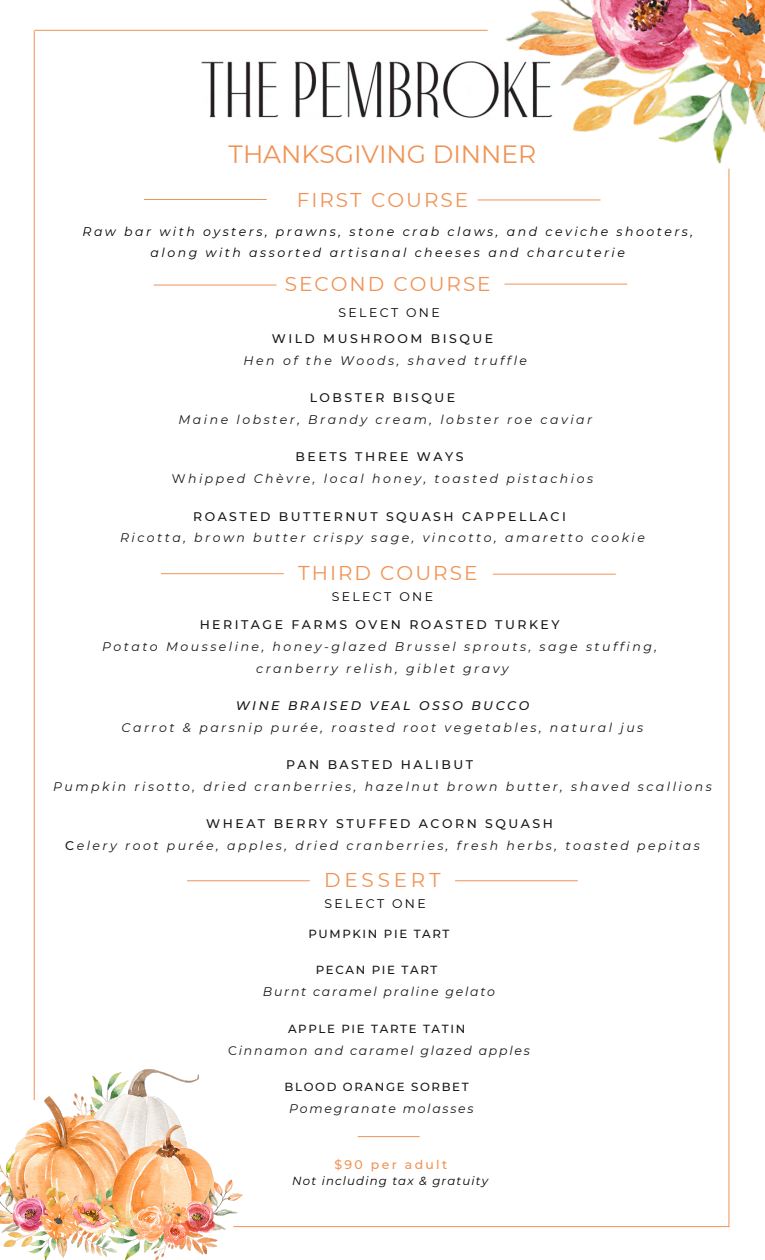
<style>
.page{position:relative;width:765px;height:1260px;background:#fff}
.page>*{position:absolute;margin:0;border:0;box-sizing:border-box;transform-origin:0 0}
.t1{font:25px "Montserrat";color:#f09355}
.t2{font:20px "Montserrat";letter-spacing:.1em;color:#f09355}
.t3{font:20px "Montserrat";letter-spacing:.185em;color:#f09355}
.t4{font:italic 12.5px/21.9px "Montserrat";letter-spacing:.2em;color:#181818;text-align:center}
.t5{font:500 12.5px "Montserrat";letter-spacing:.2em;color:#181818}
.t6{font:italic 12.5px/21.5px "Montserrat";letter-spacing:.2em;color:#000;text-align:center}
.t7{font:italic 12.5px "Montserrat";letter-spacing:.14em;color:#181818}
.t8{font:12.5px "Montserrat";letter-spacing:.185em;color:#000}
.t9{font:italic 500 12.5px "Montserrat";letter-spacing:.2em;color:#181818}
.t10{font:500 12.5px "Montserrat";letter-spacing:.185em;color:#f09355}
.t11{font:500 11.75px "Montserrat";letter-spacing:.14em;color:#181818}
.t12{font:italic 11.75px "Montserrat";letter-spacing:.1em;color:#000}
.s1{font-weight:500;font-style:normal}
.s2{font-style:normal}
</style>
<div class="page">
<hr style="left:35px;top:30px;width:453px;height:1px;background:#f09355">
<hr style="left:34px;top:30px;width:1px;height:1070px;background:#f09355">
<hr style="left:233px;top:1226px;width:496px;height:1px;background:#f09355">
<hr style="left:728px;top:169px;width:1px;height:1058px;background:#f09355">
<img style="left:419px;top:0;width:346px;height:190px">
<img style="left:0;top:1070px;width:243px;height:190px">
<img style="left:201px;top:58px;width:353px;height:62px">
<hr style="left:455px;top:880px;width:123px;height:1px;background:#f09355">
<hr style="left:187px;top:880px;width:123px;height:1px;background:#f09355">
<hr style="left:161px;top:573px;width:123px;height:1px;background:#f09355">
<hr style="left:144px;top:199px;width:123px;height:1px;background:#f09355">
<hr style="left:493px;top:574px;width:123px;height:1px;background:#f09355">
<hr style="left:154px;top:285px;width:122px;height:1px;background:#f09355">
<hr style="left:505px;top:284px;width:122px;height:1px;background:#f09355">
<hr style="left:478px;top:199px;width:123px;height:1px;background:#f09355">
<hr style="left:358px;top:1136px;width:62px;height:1px;background:#f09355">
<h1 class="t1" style="left:229px;top:139px;width:309px">THANKSGIVING DINNER</h1>
<h2 class="t2" style="left:297px;top:188px;width:173px">FIRST COURSE</h2>
<p class="t6" style="left:82px;top:221px;width:612px">Raw bar with oysters, prawns, stone crab claws, and ceviche shooters, along with assorted artisanal cheeses and charcuterie</p>
<h2 class="t2" style="left:285px;top:272px;width:207px">SECOND COURSE</h2>
<p class="t8" style="left:339px;top:305px;width:103px">SELECT ONE</p>
<p class="t5" style="left:272px;top:331px;width:223px">WILD MUSHROOM BISQUE</p>
<p class="t4" style="left:244px;top:350px;width:285px">Hen of the Woods, shaved truffle</p>
<p class="t5" style="left:310px;top:390px;width:147px">LOBSTER BISQUE</p>
<p class="t4" style="left:179px;top:409px;width:415px">Maine lobster, Brandy cream, lobster roe caviar</p>
<p class="t4" style="left:172px;top:446px;width:423px"><span class="s1">BEETS THREE WAYS<br></span><span class="s2">W</span>hipped Chèvre, local honey, toasted pistachios</p>
<p class="t5" style="left:193px;top:508px;width:374px">ROASTED BUTTERNUT SQUASH CAPPELLACI</p>
<p class="t4" style="left:120px;top:527px;width:526px">Ricotta, brown butter crispy sage, vincotto, amaretto cookie</p>
<h2 class="t2" style="left:298px;top:560px;width:181px">THIRD COURSE</h2>
<p class="t8" style="left:332px;top:589px;width:103px">SELECT ONE</p>
<p class="t5" style="left:200px;top:617px;width:361px">HERITAGE FARMS OVEN ROASTED TURKEY</p>
<p class="t4" style="left:102px;top:635px;width:557px">Potato Mousseline, honey-glazed Brussel sprouts, sage stuffing, cranberry relish, giblet gravy</p>
<p class="t9" style="left:236px;top:698px;width:295px">WINE BRAISED VEAL OSSO BUCCO</p>
<p class="t4" style="left:122px;top:716px;width:523px">Carrot &amp; parsnip purée, roasted root vegetables, natural jus</p>
<p class="t5" style="left:286px;top:757px;width:189px">PAN BASTED HALIBUT</p>
<p class="t4" style="left:53px;top:775px;width:660px">Pumpkin risotto, dried cranberries, hazelnut brown butter, shaved scallions</p>
<p class="t4" style="left:65px;top:813px;width:636px"><span class="s1">WHEAT BERRY STUFFED ACORN SQUASH<br>C</span>elery root purée, apples, dried cranberries, fresh herbs, toasted pepitas</p>
<h2 class="t3" style="left:324px;top:868px;width:118px">DESSERT</h2>
<p class="t8" style="left:325px;top:896px;width:103px">SELECT ONE</p>
<p class="t11" style="left:309px;top:927px;width:143px">PUMPKIN PIE TART</p>
<p class="t11" style="left:316px;top:963px;width:123px">PECAN PIE TART</p>
<p class="t7" style="left:263px;top:984px;width:234px">Burnt caramel praline gelato</p>
<p class="t11" style="left:288px;top:1021px;width:179px">APPLE PIE TARTE TATIN</p>
<p class="t7" style="left:228px;top:1043px;width:303px"><span class="s2">C</span>innamon and caramel glazed apples</p>
<p class="t11" style="left:285px;top:1080px;width:186px">BLOOD ORANGE SORBET</p>
<p class="t7" style="left:289px;top:1101px;width:186px">Pomegranate molasses</p>
<p class="t10" style="left:334px;top:1157px;width:114px">$90 per adult</p>
<p class="t12" style="left:292px;top:1174px;width:198px">Not including tax &amp; gratuity</p>
</div>
